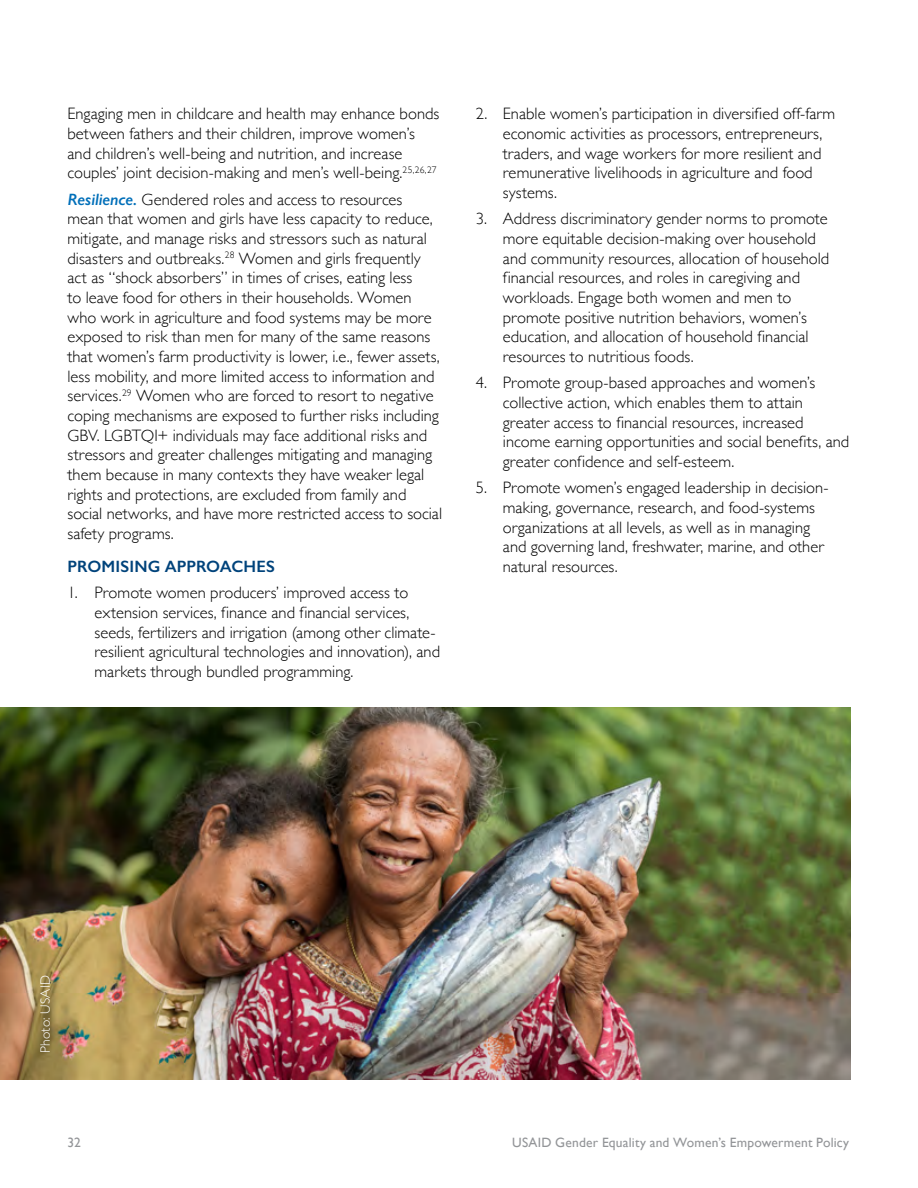
<style>
.page{position:relative;width:918px;height:1188px;background:#fff}
.page>*{position:absolute;margin:0;border:0;box-sizing:border-box;transform-origin:0 0}
.t1{font:300 16.5px/19.6px "Gill Sans";color:#000}
.Heading_2{font:600 16.5px "Gill Sans";letter-spacing:.005em;color:#00437b}
.t2{font:13.5px "Gill Sans";letter-spacing:.015em;color:#939598}
.Country{font:300 13.5px "Gill Sans";letter-spacing:.015em;color:#fff}
.s1{font-weight:600;font-style:italic;color:#006fb9}
</style>
<div class="page">
<img style="left:0;top:707px;width:850px;height:373px">
<p class="t1" style="left:68px;top:103px;width:373px">Engaging men in childcare and health may enhance bonds between fathers and their children, improve women’s and children’s well-being and nutrition, and increase couples’ joint decision-making and men’s well-being.<sup>25,26,27</sup></p>
<p class="t1" style="left:67px;top:189px;width:376px"><span class="s1">Resilience.</span> Gendered roles and access to resources mean that women and girls have less capacity to reduce, mitigate, and manage risks and stressors such as natural disasters and outbreaks.<sup>28</sup> Women and girls frequently act as “shock absorbers” in times of crises, eating less<br>to leave food for others in their households. Women who work in agriculture and food systems may be more exposed to risk than men for many of the same reasons that women’s farm productivity is lower, i.e., fewer assets, less mobility, and more limited access to information and services.<sup>29</sup> Women who are forced to resort to negative coping mechanisms are exposed to further risks including GBV. LGBTQI+ individuals may face additional risks and stressors and greater challenges mitigating and managing them because in many contexts they have weaker legal rights and protections, are excluded from family and social networks, and have more restricted access to social safety programs.</p>
<h3 class="Heading_2" style="left:68px;top:556px;width:209px">PROMISING APPROACHES</h3>
<p class="t1" style="left:95px;top:582px;width:347px;text-indent:-27px">1. Promote women producers’ improved access to extension services, finance and financial services, seeds, fertilizers and irrigation (among other climate&shy;resilient agricultural technologies and innovation), and markets through bundled programming.</p>
<p class="t1" style="left:503px;top:103px;width:334px;text-indent:-27px">2. Enable women’s participation in diversified off-farm economic activities as processors, entrepreneurs, traders, and wage workers for more resilient and remunerative livelihoods in agriculture and food systems.</p>
<p class="t1" style="left:503px;top:208px;width:328px;text-indent:-27px">3. Address discriminatory gender norms to promote more equitable decision-making over household and community resources, allocation of household financial resources, and roles in caregiving and workloads. Engage both women and men to promote positive nutrition behaviors, women’s education, and allocation of household financial resources to nutritious foods.</p>
<p class="t1" style="left:503px;top:372px;width:348px;text-indent:-27px">4. Promote group-based approaches and women’s collective action, which enables them to attain greater access to financial resources, increased income earning opportunities and social benefits, and greater confidence and self-esteem.</p>
<p class="t1" style="left:503px;top:477px;width:327px;text-indent:-27px">5. Promote women’s engaged leadership in decision&shy;making, governance, research, and food-systems organizations at all levels, as well as in managing and governing land, freshwater, marine, and other natural resources.</p>
<p class="Country" style="left:35px;top:1053px;width:79px;rotate:-90deg">Photo: USAID</p>
<p class="t2" style="left:68px;top:1134px;width:15px">32</p>
<p class="t2" style="left:512px;top:1134px;width:338px">USAID Gender Equality and Women’s Empowerment Policy</p>
</div>
